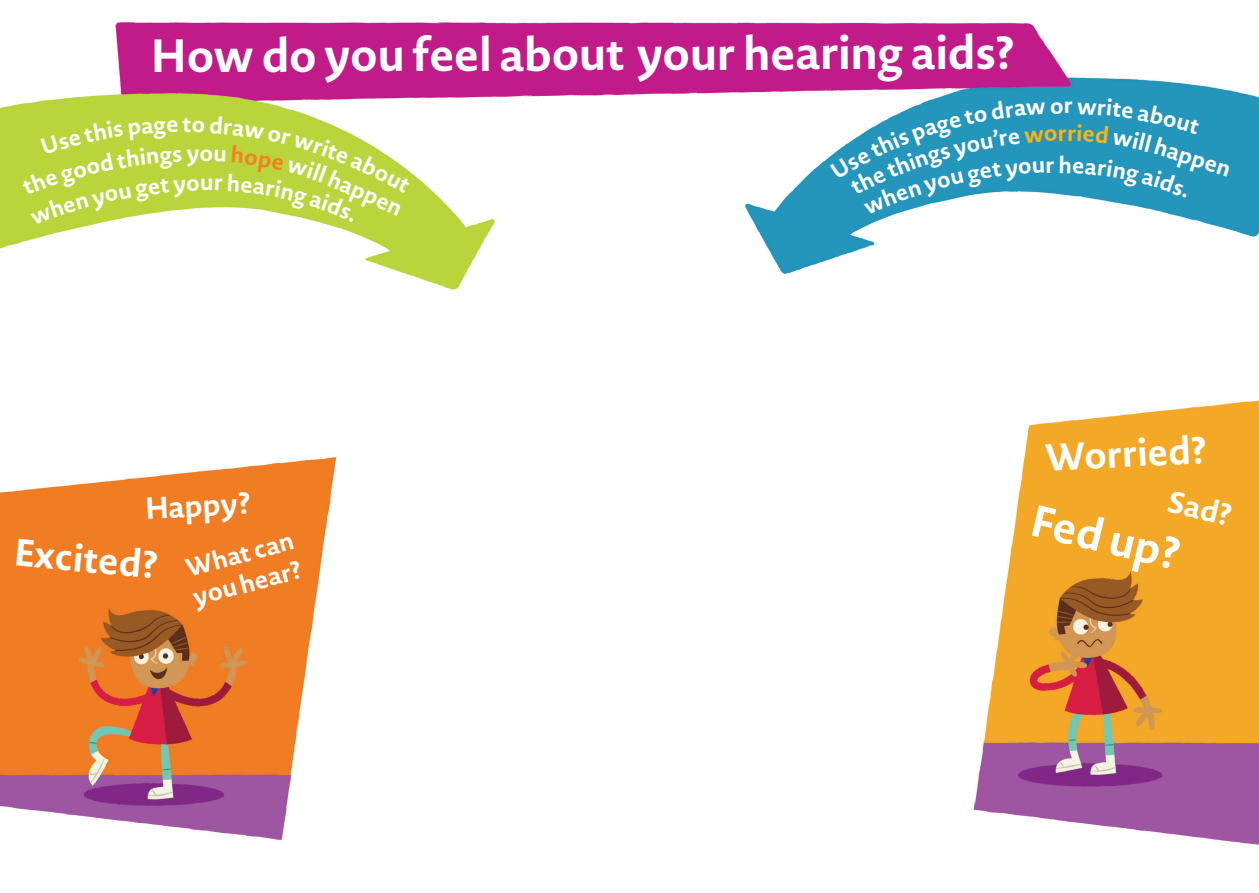
<style>
.page{position:relative;width:1259px;height:893px;background:#fff}
.page>*{position:absolute;margin:0;border:0;box-sizing:border-box;transform-origin:0 0}
.t1{font:700 45.75px "Novel Sans Pro";letter-spacing:-.01em;color:#fff}
.t2{font:700 43.8px "Novel Sans Pro";color:#fff}
.t3{font:700 37.5px "Novel Sans Pro";color:#fff}
.t4{font:700 30px "Novel Sans Pro";color:#fff}
.t5{font:700 24.9px/30px "Novel Sans Pro";color:#fff}
.t6{font:700 22.5px "Novel Sans Pro";color:#fff}
.t7{font:700 22.5px "Novel Sans Pro";color:#fbb416}
</style>
<div class="page">
<img style="left:0;top:22px;width:1259px;height:823px">
<svg style="left:22px;top:115px;width:389px;height:110px;background:#c1da53"></svg>
<svg style="left:830px;top:99px;width:370px;height:115px"></svg>
<p class="t1" style="left:151px;top:20px;width:865px">How do you feel about your hearing aids?</p>
<p class="t6" style="left:183px;top:107px;width:11px">t</p>
<p class="t6" style="left:200px;top:166px;width:15px">u</p>
<p class="t6" style="left:348px;top:167px;width:67px;rotate:24deg">appen</p>
<p class="t6" style="left:1063px;top:89px;width:11px">r</p>
<p class="t7" style="left:1058px;top:116px;width:11px">r</p>
<p class="t6" style="left:1045px;top:148px;width:11px">r</p>
<p class="t6" style="left:1173px;top:133px;width:67px;rotate:18deg">appen</p>
<p class="t4" style="left:144px;top:486px;width:107px;rotate:-3deg">Happy?</p>
<p class="t5" style="left:182px;top:553px;width:113px;rotate:-15deg">What can you hear?</p>
<p class="t3" style="left:17px;top:524px;width:145px;rotate:5deg">Excited?</p>
<p class="t3" style="left:1043px;top:430px;width:163px;rotate:-3deg">Worried?</p>
<p class="t4" style="left:1173px;top:479px;width:66px;rotate:13deg">Sad?</p>
<p class="t2" style="left:1040px;top:487px;width:153px;rotate:14deg">Fed up?</p>
</div>
